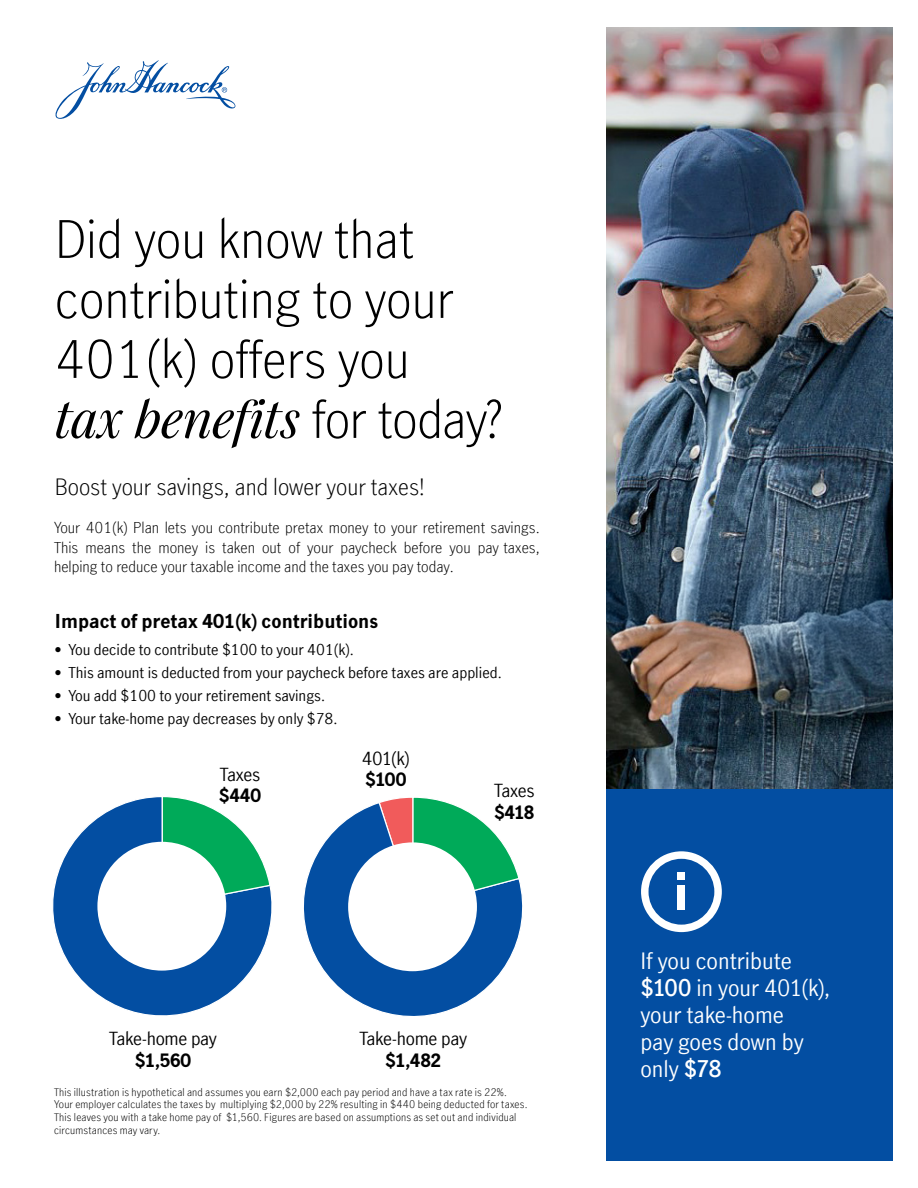
<style>
.page{position:relative;width:918px;height:1188px;background:#fff}
.page>*{position:absolute;margin:0;border:0;box-sizing:border-box;transform-origin:0 0}
.P_-_body_para_-_10_13{font:300 51px/60px "Manulife JH Sans Optimized";color:#000}
.P_-_intro_para_-_15_18{font:22.5px/27px "Manulife JH Sans Optimized";color:#fff}
.P_-_body_para_-_10_13-2{font:300 22.5px "Manulife JH Sans Optimized";color:#000}
.P_-_body_para_-_10_13-3{font:700 18.75px "Manulife JH Sans Optimized";color:#000}
.t1{font:18px/21.8px "Manulife JH Sans Optimized";letter-spacing:-.02em;color:#000}
.P_-_body_para_-_10_13-4{font:300 15px/19.5px "Manulife JH Sans Optimized";color:#000;text-align:justify}
.t2{font:15px "Manulife JH Sans Optimized";color:#000}
.t3{font:300 10.5px/12.8px "Manulife JH Sans Optimized";letter-spacing:.015em;color:#000}
.s1{font-family:"Manulife JH Serif Optimized";font-weight:400;font-style:italic}
.s2{font-weight:700}
.s3{font-weight:600}
</style>
<div class="page">
<img style="left:53px;top:27px;width:840px;height:1134px">
<p class="P_-_body_para_-_10_13" style="left:55px;top:207px;width:450px">Did you know that contributing to your<br>401(k) offers you<br><span class="s1">tax benefits</span> for today?</p>
<p class="P_-_body_para_-_10_13-2" style="left:55px;top:472px;width:371px">Boost your savings, and lower your taxes!</p>
<p class="P_-_body_para_-_10_13-4" style="left:54px;top:517px;width:487px">Your 401(k) Plan lets you contribute pretax money to your retirement savings.<br>This means the money is taken out of your paycheck before you pay taxes, helping to reduce your taxable income and the taxes you pay today.</p>
<p class="P_-_body_para_-_10_13-3" style="left:55px;top:609px;width:325px">Impact of pretax 401(k) contributions</p>
<p class="t2" style="left:55px;top:640px;width:301px">• You decide to contribute $100 to your 401(k).</p>
<p class="t2" style="left:55px;top:662px;width:448px">• This amount is deducted from your paycheck before taxes are applied.</p>
<p class="t2" style="left:55px;top:685px;width:272px">• You add $100 to your retirement savings.</p>
<p class="t2" style="left:55px;top:708px;width:284px">• Your take-home pay decreases by only $78.</p>
<p class="t1" style="left:219px;top:762px;width:44px">Taxes <span class="s2">$440</span></p>
<p class="t1" style="left:109px;top:1027px;width:109px;text-align:center">Take-home pay <span class="s2">$1,560</span></p>
<p class="t1" style="left:362px;top:747px;width:49px">401(k) <span class="s2">$100</span></p>
<p class="t1" style="left:494px;top:779px;width:42px">Taxes <span class="s2">$418</span></p>
<p class="t1" style="left:359px;top:1027px;width:109px;text-align:center">Take-home pay <span class="s2">$1,482</span></p>
<p class="t3" style="left:54px;top:1085px;width:475px">This illustration is hypothetical and assumes you earn $2,000 each pay period and have a tax rate is 22%.<br>Your employer calculates the taxes by multiplying $2,000 by 22% resulting in $440 being deducted for taxes.<br>This leaves you with a take home pay of $1,560. Figures are based on assumptions as set out and individual circumstances may vary.</p>
<p class="P_-_intro_para_-_15_18" style="left:640px;top:946px;width:191px">If you contribute <span class="s3">$100</span> in your 401(k), your take-home<br>pay goes down by only <span class="s3">$78</span></p>
</div>
